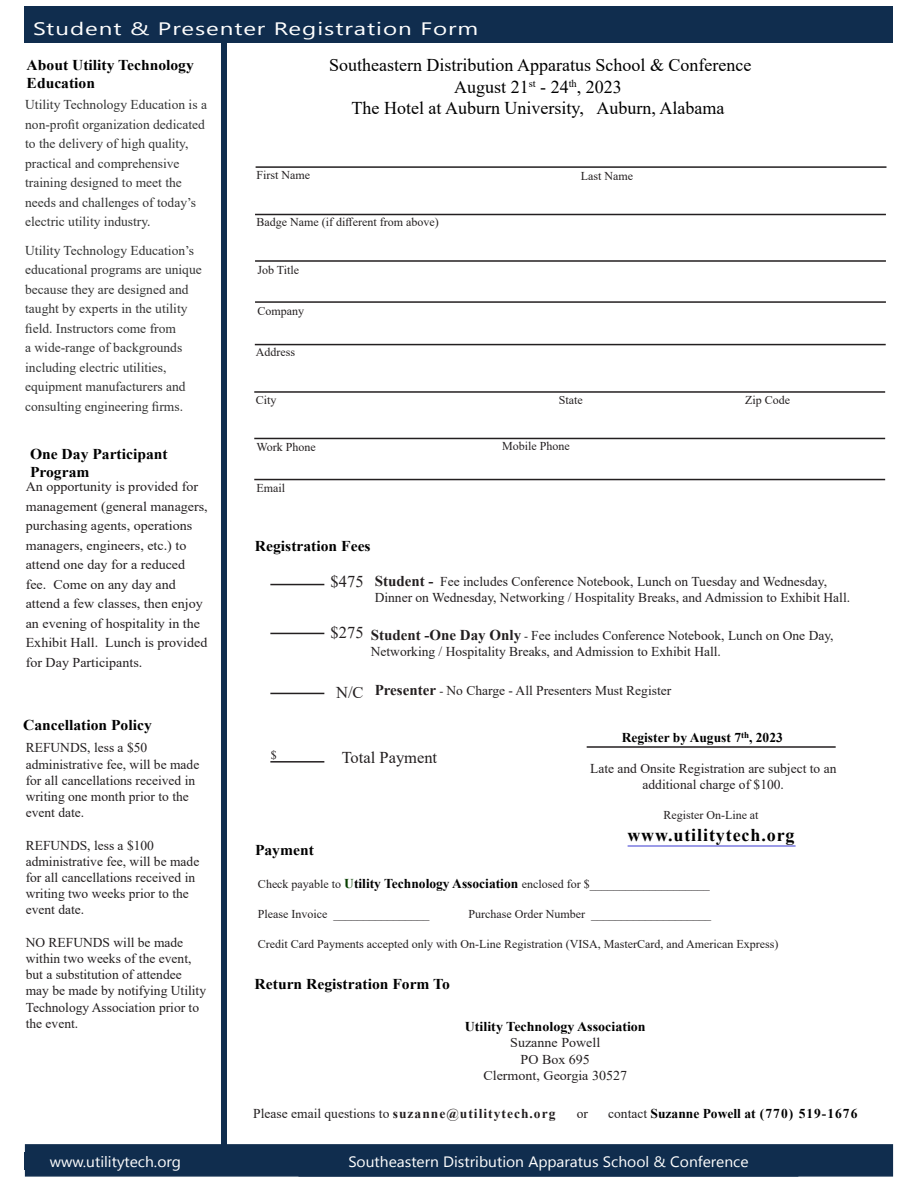
<style>
.page{position:relative;width:918px;height:1188px;background:#fff}
.page>*{position:absolute;margin:0;border:0;box-sizing:border-box;transform-origin:0 0}
.t1{font:18px "Times New Roman";color:#000}
.t2{font:18px "Nirmala UI";letter-spacing:.04em;color:#fff;scale:1.34 1}
.t3{font:700 18px "Times New Roman";letter-spacing:.05em;color:#000}
.t4{font:16.5px "Times New Roman";color:#231f20}
.t5{font:700 15px/18px "Times New Roman";color:#000;scale:1.04 1}
.t6{font:15px "Nirmala UI";color:#fff;scale:1.04 1}
.Body_Text_2{font:13.5px/16.2px "Times New Roman";color:#231f20}
.t7{font:13.5px/19.5px "Times New Roman";color:#333}
.Body_Text_2-2{font:13.5px/19.5px "Times New Roman";color:#231f20;scale:1.04 1}
.t8{font:700 13.5px "Times New Roman";color:#000}
.t9{font:700 13.5px "Times New Roman";letter-spacing:.075em;color:#231f20}
.t10{font:700 13.5px "Times New Roman";color:#000;scale:1.04 1}
.t11{font:12px "Times New Roman";color:#231f20}
.s1{color:#231f20}
.s2{font-weight:700;font-size:15px}
.s3{font-size:12px}
.s4{font-weight:700;font-size:13.5px;color:#083f00}
.s5{font-weight:700;font-size:13.5px;color:#000}
.s6{font-weight:400}
.s7{font-weight:400;color:#231f20}
</style>
<div class="page">
<div style="left:24px;top:6px;width:868px;height:37px;background:#102d4e"></div>
<hr style="left:256px;top:166px;width:630px;height:2px;background:#231f20">
<hr style="left:255px;top:260px;width:631px;height:2px;background:#231f20">
<hr style="left:255px;top:214px;width:631px;height:1px;background:#231f20">
<hr style="left:255px;top:301px;width:631px;height:2px;background:#231f20">
<div style="left:221px;top:40px;width:6px;height:1118px;background:#102d4e"></div>
<hr style="left:255px;top:344px;width:631px;height:1px;background:#231f20">
<hr style="left:254px;top:438px;width:631px;height:1px;background:#231f20">
<hr style="left:254px;top:391px;width:631px;height:2px;background:#231f20">
<hr style="left:254px;top:479px;width:631px;height:1px;background:#231f20">
<hr style="left:270px;top:584px;width:54px;height:1px;background:#231f20">
<hr style="left:270px;top:633px;width:54px;height:1px;background:#231f20">
<hr style="left:270px;top:693px;width:54px;height:1px;background:#231f20">
<hr style="left:270px;top:761px;width:54px;height:2px;background:#231f20">
<hr style="left:587px;top:746px;width:249px;height:2px;background:#231f20">
<hr style="left:628px;top:846px;width:168px;height:1px;background:#3938d1">
<div style="left:25px;top:1144px;width:868px;height:33px;background:#102d4e;border:2px solid #102d4e"></div>
<div style="left:25px;top:1152px;width:181px;height:18px;background:#102d4e"></div>
<div style="left:298px;top:1151px;width:500px;height:26px;border:2px solid #102d4e"></div>
<p class="t2" style="left:33px;top:14px;width:334px">Student &amp; Presenter Registration Form</p>
<p class="t1" style="left:329px;top:52px;width:424px">Southeastern Distribution Apparatus School &amp; Conference</p>
<p class="t1" style="left:454px;top:74px;width:169px">August 21<sup>st</sup> - 24<sup>th</sup>, 2023</p>
<p class="t1" style="left:352px;top:95px;width:374px">The Hotel at Auburn University, Auburn, Alabama</p>
<p class="t5" style="left:27px;top:56px;width:162px">About Utility Technology<br>Education</p>
<p class="t7" style="left:25px;top:95px;width:183px">Utility Technology Education is a non-profit organization dedicated to the delivery of high quality, practical and comprehensive training designed to meet the needs and challenges of today’s electric utility industry<span class="s1">.</span></p>
<p class="t7" style="left:25px;top:240px;width:178px">Utility Technology Education’s educational programs are unique because they are designed and taught by experts in the utility field. Instructors come from<br>a wide-range of backgrounds including electric utilities, equipment manufacturers and consulting engineering firms.</p>
<p class="t11" style="left:256px;top:166px;width:55px">First Name</p>
<p class="t11" style="left:581px;top:168px;width:54px">Last Name</p>
<p class="t11" style="left:257px;top:214px;width:184px">Badge Name (if different from above)</p>
<p class="t11" style="left:257px;top:261px;width:43px">Job Title</p>
<p class="t11" style="left:257px;top:302px;width:48px">Company</p>
<p class="t11" style="left:256px;top:344px;width:41px">Address</p>
<p class="t11" style="left:256px;top:391px;width:22px">City</p>
<p class="t11" style="left:559px;top:392px;width:25px">State</p>
<p class="t11" style="left:257px;top:439px;width:61px">Work Phone</p>
<p class="t11" style="left:257px;top:480px;width:30px">Email</p>
<p class="t11" style="left:745px;top:391px;width:47px">Zip Code</p>
<p class="t11" style="left:502px;top:438px;width:69px">Mobile Phone</p>
<p class="t5" style="left:30px;top:444px;width:134px">One Day Participant<br>Program</p>
<p class="Body_Text_2-2" style="left:26px;top:477px;width:177px">An opportunity is provided for management (general managers, purchasing agents, operations managers, engineers, etc.) to attend one day for a reduced fee. Come on any day and attend a few classes, then enjoy an evening of hospitality in the<br>Exhibit Hall. Lunch is provided for Day Participants.</p>
<p class="t5" style="left:255px;top:536px;width:113px">Registration Fees</p>
<p class="t4" style="left:331px;top:570px;width:34px">$475</p>
<p class="t4" style="left:331px;top:621px;width:34px">$275</p>
<p class="Body_Text_2" style="left:375px;top:573px;width:477px"><span class="s2">Student -</span> Fee includes Conference Notebook, Lunch on Tuesday and Wednesday,<br>Dinner on Wednesday, Networking / Hospitality Breaks, and Admission to Exhibit Hall.</p>
<p class="Body_Text_2" style="left:371px;top:627px;width:464px"><span class="s2">Student -One Day Only</span> <span class="s3">-</span> Fee includes Conference Notebook, Lunch on One Day,<br>Networking / Hospitality Breaks, and Admission to Exhibit Hall.</p>
<p class="Body_Text_2" style="left:375px;top:682px;width:298px"><span class="s2">Presenter</span> <span class="s3">-</span> No Charge - All Presenters Must Register</p>
<p class="t4" style="left:336px;top:681px;width:29px">N/C</p>
<p class="t5" style="left:23px;top:716px;width:125px">Cancellation Policy</p>
<p class="Body_Text_2" style="left:26px;top:739px;width:175px">REFUNDS, less a $50 administrative fee, will be made for all cancellations received in writing one month prior to the event date.</p>
<p class="Body_Text_2" style="left:26px;top:837px;width:175px">REFUNDS, less a $100 administrative fee, will be made for all cancellations received in writing two weeks prior to the event date.</p>
<p class="Body_Text_2" style="left:26px;top:934px;width:182px">NO REFUNDS will be made within two weeks of the event, but a substitution of attendee may be made by notifying Utility<br>Technology Association prior to the event.</p>
<p class="t11" style="left:271px;top:747px;width:7px">$</p>
<p class="t4" style="left:342px;top:746px;width:97px">Total Payment</p>
<p class="t8" style="left:622px;top:728px;width:163px">Register by August 7<sup>th</sup>, 2023</p>
<p class="Body_Text_2" style="left:590px;top:760px;width:248px">Late and Onsite Registration are subject to an</p>
<p class="Body_Text_2" style="left:643px;top:776px;width:143px">additional charge of $100.</p>
<p class="t11" style="left:663px;top:807px;width:97px">Register On-Line at</p>
<p class="t3" style="left:627px;top:822px;width:169px">www.utilitytech.org</p>
<p class="t5" style="left:255px;top:841px;width:58px">Payment</p>
<p class="t11" style="left:258px;top:875px;width:453px">Check payable to <span class="s4">U</span><span class="s5">tility Technology Association</span> enclosed for $____________________</p>
<p class="t11" style="left:258px;top:905px;width:173px">Please Invoice ________________</p>
<p class="t11" style="left:468px;top:905px;width:244px">Purchase Order Number ____________________</p>
<p class="t11" style="left:258px;top:935px;width:522px">Credit Card Payments accepted only with On-Line Registration (VISA, MasterCard, and American Express)</p>
<p class="t5" style="left:255px;top:974px;width:189px">Return Registration Form To</p>
<p class="t10" style="left:465px;top:1017px;width:176px">Utility Technology Association</p>
<p class="Body_Text_2-2" style="left:510px;top:1033px;width:88px">Suzanne Powell</p>
<p class="Body_Text_2-2" style="left:521px;top:1049px;width:68px">PO Box 695</p>
<p class="Body_Text_2-2" style="left:483px;top:1065px;width:140px">Clermont, Georgia 30527</p>
<p class="t9" style="left:253px;top:1104px;width:304px"><span class="s6">Please email questions to</span> suzanne@utilitytech.org</p>
<p class="Body_Text_2" style="left:577px;top:1105px;width:13px">or</p>
<p class="t8" style="left:608px;top:1104px;width:251px"><span class="s7">contact</span> Suzanne Powell at (770) 519-1676</p>
<p class="t6" style="left:50px;top:1149px;width:128px">www.utilitytech.org</p>
<p class="t6" style="left:348px;top:1150px;width:386px">Southeastern Distribution Apparatus School &amp; Conference</p>
</div>
